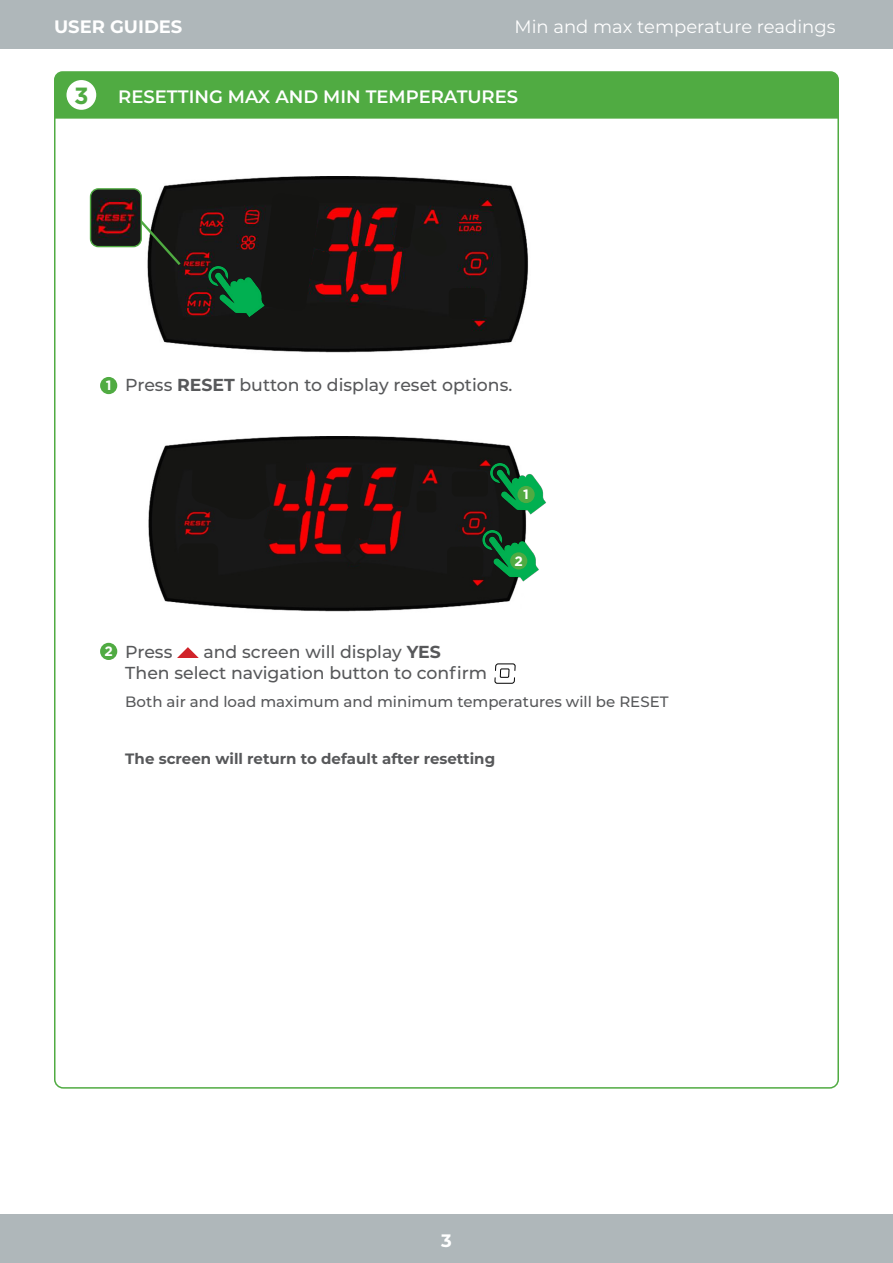
<style>
.page{position:relative;width:893px;height:1263px;background:#fff}
.page>*{position:absolute;margin:0;border:0;box-sizing:border-box;transform-origin:0 0}
.t1{font:700 23.4px "Gotham";color:#50ab42}
.t2{font:600 18px "Montserrat";color:#fff}
.t3{font:18px "Montserrat";color:#fff}
.t4{font:700 18px "Montserrat";color:#fff}
.t5{font:500 17.4px "Montserrat";color:#57585a}
.t6{font:500 15px "Montserrat";color:#57585a}
.t7{font:700 15px "Montserrat";color:#57585a}
.t8{font:700 13.5px "Gotham";color:#fff}
.s1{font-weight:700}
</style>
<div class="page">
<div style="left:0;top:1214px;width:893px;height:49px;background:#afb7ba"></div>
<div style="left:0;top:0;width:893px;height:49px;background:#afb7ba"></div>
<div style="left:54px;top:71px;width:785px;height:48px;background:#50ab42"></div>
<div style="left:100px;top:643px;width:17px;height:17px;background:#50ab42;border-radius:50%"></div>
<img style="left:147px;top:177px;width:382px;height:176px">
<div style="left:449px;top:289px;width:35px;height:29px;background:#141412;border-radius:5px"></div>
<div style="left:449px;top:288px;width:36px;height:31px;border:1px solid #141412;border-radius:5px"></div>
<svg style="left:260px;top:194px;width:75px;height:117px;background:#1d1412"></svg>
<svg style="left:355px;top:251px;width:21px;height:31px"></svg>
<img style="left:186px;top:240px;width:99px;height:99px">
<svg style="left:128px;top:208px;width:55px;height:60px"></svg>
<img style="left:92px;top:190px;width:49px;height:57px">
<div style="left:90px;top:188px;width:52px;height:59px;border:1px solid #50ab42;border-radius:8px"></div>
<img style="left:148px;top:436px;width:354px;height:176px">
<div style="left:453px;top:472px;width:34px;height:24px;background:#151513;border-radius:4px"></div>
<div style="left:452px;top:472px;width:36px;height:24px;border:1px solid #151513;border-radius:4px"></div>
<div style="left:448px;top:548px;width:34px;height:28px;background:#151513;border-radius:5px"></div>
<div style="left:447px;top:547px;width:36px;height:30px;border:1px solid #151513;border-radius:5px"></div>
<div style="left:417px;top:492px;width:18px;height:20px;background:#151513;border-radius:3px"></div>
<div style="left:417px;top:491px;width:19px;height:21px;border:1px solid #151513;border-radius:3px"></div>
<div style="left:280px;top:519px;width:17px;height:20px;background:#151513;border-radius:3px"></div>
<div style="left:279px;top:518px;width:19px;height:21px;border:1px solid #151513;border-radius:3px"></div>
<svg style="left:393px;top:463px;width:21px;height:44px"></svg>
<div style="left:277px;top:463px;width:29px;height:17px;background:#151513;border-radius:3px"></div>
<div style="left:276px;top:462px;width:30px;height:19px;border:1px solid #151513;border-radius:3px"></div>
<div style="left:191px;top:456px;width:94px;height:85px;background:#151513"></div>
<div style="left:179px;top:544px;width:38px;height:36px;background:#151513;border-radius:6px"></div>
<div style="left:179px;top:543px;width:39px;height:38px;border:1px solid #151513;border-radius:6px"></div>
<svg style="left:341px;top:463px;width:33px;height:135px;background:#2a1312"></svg>
<img style="left:468px;top:436px;width:78px;height:67px">
<div style="left:100px;top:377px;width:17px;height:17px;background:#50ab42;border-radius:50%"></div>
<svg style="left:177px;top:647px;width:22px;height:11px"></svg>
<div style="left:66px;top:80px;width:30px;height:30px;background:#fff;border-radius:50%"></div>
<div style="left:517px;top:486px;width:18px;height:17px;background:#50ab42;border-radius:50%"></div>
<img style="left:461px;top:503px;width:85px;height:99px">
<div style="left:510px;top:552px;width:17px;height:17px;background:#50ab42;border-radius:50%"></div>
<svg style="left:494px;top:663px;width:22px;height:21px"></svg>
<div style="left:493px;top:671px;width:24px;height:6px;background:#fff"></div>
<div style="left:500px;top:668px;width:9px;height:10px;border:1px solid #000"></div>
<svg style="left:394px;top:203px;width:53px;height:55px;background:#211514"></svg>
<p class="t4" style="left:54px;top:14px;width:130px">USER GUIDES</p>
<p class="t3" style="left:514px;top:14px;width:323px">Min and max temperature readings</p>
<p class="t1" style="left:74px;top:80px;width:16px">3</p>
<p class="t2" style="left:118px;top:83px;width:401px">RESETTING MAX AND MIN TEMPERATURES</p>
<p class="t8" style="left:106px;top:377px;width:7px">1</p>
<p class="t5" style="left:125px;top:373px;width:389px">Press <span class="s1">RESET</span> button to display reset options.</p>
<p class="t8" style="left:523px;top:486px;width:7px">1</p>
<p class="t8" style="left:514px;top:552px;width:10px">2</p>
<p class="t8" style="left:104px;top:643px;width:10px">2</p>
<p class="t5" style="left:125px;top:640px;width:49px">Press</p>
<p class="t5" style="left:203px;top:640px;width:239px">and screen will display <span class="s1">YES</span></p>
<p class="t5" style="left:125px;top:660px;width:363px">Then select navigation button to confirm</p>
<p class="t6" style="left:125px;top:691px;width:545px">Both air and load maximum and minimum temperatures will be RESET</p>
<p class="t7" style="left:125px;top:748px;width:371px">The screen will return to default after resetting</p>
<p class="t4" style="left:441px;top:1228px;width:12px">3</p>
</div>
